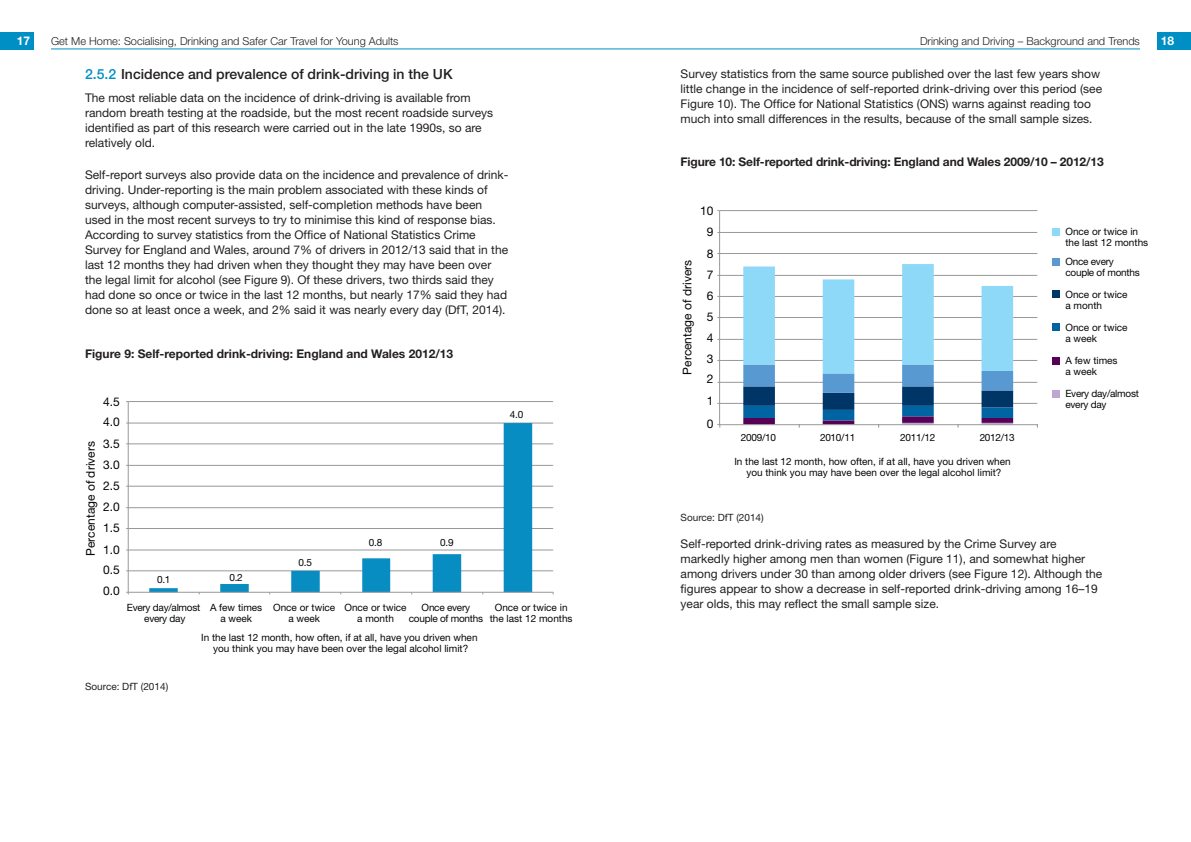
<style>
.page{position:relative;width:1191px;height:842px;background:#fff}
.page>*{position:absolute;margin:0;border:0;box-sizing:border-box;transform-origin:0 0}
.t1{font:500 14px "Helvetica Neue";color:#231f20}
.t2{font:12px/15px "Helvetica Neue";color:#231f20}
.t3{font:700 12px "Helvetica Neue";letter-spacing:-.01em;color:#231f20}
.t4{font:12px/22.6px "Helvetica Neue";color:#030505}
.t5{font:700 12px "Helvetica Neue";color:#fff}
.t6{font:300 11px "Helvetica Neue";color:#231f20}
.t7{font:10px/11px "Helvetica Neue";color:#030505;text-align:center}
.t8{font:10px/11px "Helvetica Neue";letter-spacing:-.025em;color:#030505;text-align:center}
.t9{font:10px "Helvetica Neue";color:#231f20}
.s1{color:#008fc5}
</style>
<div class="page">
<div style="left:0;top:32px;width:34px;height:17px;background:#008fc5"></div>
<div style="left:1157px;top:32px;width:34px;height:17px;background:#008fc5"></div>
<hr style="left:51px;top:49px;width:1089px;height:1px;background:#008fc5">
<hr style="left:128px;top:570px;width:425px;height:1px;background:#989898">
<hr style="left:128px;top:550px;width:425px;height:1px;background:#989898">
<hr style="left:128px;top:528px;width:425px;height:1px;background:#989898">
<hr style="left:128px;top:507px;width:425px;height:1px;background:#989898">
<hr style="left:128px;top:486px;width:425px;height:1px;background:#989898">
<hr style="left:128px;top:465px;width:425px;height:1px;background:#989898">
<hr style="left:128px;top:443px;width:425px;height:1px;background:#989898">
<hr style="left:128px;top:423px;width:425px;height:1px;background:#989898">
<hr style="left:128px;top:401px;width:425px;height:1px;background:#989898">
<svg style="left:149px;top:423px;width:383px;height:169px"></svg>
<hr style="left:128px;top:402px;width:1px;height:190px;background:#989898">
<hr style="left:128px;top:592px;width:425px;height:1px;background:#989898">
<hr style="left:720px;top:403px;width:317px;height:1px;background:#989898">
<hr style="left:720px;top:382px;width:317px;height:1px;background:#989898">
<hr style="left:720px;top:360px;width:317px;height:1px;background:#989898">
<hr style="left:720px;top:339px;width:317px;height:1px;background:#989898">
<hr style="left:720px;top:317px;width:317px;height:1px;background:#989898">
<hr style="left:720px;top:296px;width:317px;height:1px;background:#989898">
<hr style="left:720px;top:275px;width:317px;height:1px;background:#989898">
<hr style="left:720px;top:253px;width:317px;height:1px;background:#989898">
<hr style="left:720px;top:232px;width:317px;height:1px;background:#989898">
<hr style="left:720px;top:210px;width:317px;height:1px;background:#989898">
<hr style="left:719px;top:211px;width:1px;height:214px;background:#989898">
<hr style="left:719px;top:424px;width:318px;height:1px;background:#989898">
<svg style="left:743px;top:264px;width:270px;height:164px"></svg>
<div style="left:1052px;top:228px;width:7px;height:7px;background:#8ed8f8"></div>
<div style="left:1052px;top:258px;width:7px;height:7px;background:#5999d2"></div>
<div style="left:1052px;top:291px;width:7px;height:7px;background:#003568"></div>
<div style="left:1052px;top:324px;width:7px;height:7px;background:#0063a2"></div>
<div style="left:1052px;top:357px;width:7px;height:7px;background:#570055"></div>
<div style="left:1052px;top:390px;width:7px;height:7px;background:#bda6d0"></div>
<p class="t5" style="left:17px;top:33px;width:15px">17</p>
<p class="t5" style="left:1161px;top:33px;width:15px">18</p>
<p class="t6" style="left:51px;top:34px;width:349px">Get Me Home: Socialising, Drinking and Safer Car Travel for Young Adults</p>
<p class="t6" style="left:920px;top:34px;width:221px">Drinking and Driving – Background and Trends</p>
<p class="t1" style="left:85px;top:66px;width:369px"><span class="s1">2.5.2</span> Incidence and prevalence of drink-driving in the UK</p>
<p class="t2" style="left:85px;top:90px;width:409px">The most reliable data on the incidence of drink-driving is available from random breath testing at the roadside, but the most recent roadside surveys identified as part of this research were carried out in the late 1990s, so are relatively old.</p>
<p class="t2" style="left:85px;top:167px;width:425px">Self-report surveys also provide data on the incidence and prevalence of drink&shy;driving. Under-reporting is the main problem associated with these kinds of surveys, although computer-assisted, self-completion methods have been used in the most recent surveys to try to minimise this kind of response bias.<br>According to survey statistics from the Office of National Statistics Crime Survey for England and Wales, around 7% of drivers in 2012/13 said that in the last 12 months they had driven when they thought they may have been over the legal limit for alcohol (see Figure 9). Of these drivers, two thirds said they had done so once or twice in the last 12 months, but nearly 17% said they had done so at least once a week, and 2% said it was nearly every day (DfT, 2014).</p>
<p class="t3" style="left:85px;top:346px;width:370px">Figure 9: Self-reported drink-driving: England and Wales 2012/13</p>
<p class="t2" style="left:680px;top:66px;width:423px">Survey statistics from the same source published over the last few years show little change in the incidence of self-reported drink-driving over this period (see Figure 10). The Office for National Statistics (ONS) warns against reading too much into small differences in the results, because of the small sample sizes.</p>
<p class="t3" style="left:680px;top:154px;width:424px">Figure 10: Self-reported drink-driving: England and Wales 2009/10 – 2012/13</p>
<p class="t4" style="left:700px;top:199px;width:15px">10</p>
<p class="t4" style="left:707px;top:220px;width:8px">9</p>
<p class="t7" style="left:1065px;top:226px;width:84px;text-align:left">Once or twice in the last 12 months</p>
<p class="t4" style="left:707px;top:242px;width:8px">8</p>
<p class="t8" style="left:1065px;top:256px;width:76px;text-align:left">Once every couple of months</p>
<p class="t4" style="left:676px;top:375px;width:116px;rotate:-90deg">Percentage of drivers</p>
<p class="t4" style="left:707px;top:263px;width:8px">7</p>
<p class="t7" style="left:1065px;top:289px;width:64px;text-align:left">Once or twice a month</p>
<p class="t4" style="left:707px;top:284px;width:8px">6</p>
<p class="t4" style="left:707px;top:305px;width:8px">5</p>
<p class="t7" style="left:1065px;top:321px;width:64px;text-align:left">Once or twice a week</p>
<p class="t4" style="left:707px;top:326px;width:8px">4</p>
<p class="t4" style="left:707px;top:348px;width:8px">3</p>
<p class="t7" style="left:1065px;top:355px;width:54px;text-align:left">A few times a week</p>
<p class="t4" style="left:707px;top:368px;width:8px">2</p>
<p class="t4" style="left:103px;top:390px;width:18px">4.5</p>
<p class="t4" style="left:103px;top:411px;width:18px">4.0</p>
<p class="t4" style="left:103px;top:432px;width:18px">3.5</p>
<p class="t4" style="left:79px;top:556px;width:116px;rotate:-90deg">Percentage of drivers</p>
<p class="t4" style="left:103px;top:453px;width:18px">3.0</p>
<p class="t4" style="left:103px;top:474px;width:18px">2.5</p>
<p class="t4" style="left:103px;top:496px;width:18px">2.0</p>
<p class="t4" style="left:103px;top:516px;width:18px">1.5</p>
<p class="t4" style="left:103px;top:538px;width:18px">1.0</p>
<p class="t4" style="left:103px;top:558px;width:18px">0.5</p>
<p class="t4" style="left:103px;top:580px;width:18px">0.0</p>
<p class="t7" style="left:157px;top:574px;width:15px">0.1</p>
<p class="t7" style="left:229px;top:572px;width:15px">0.2</p>
<p class="t7" style="left:298px;top:557px;width:15px">0.5</p>
<p class="t7" style="left:369px;top:537px;width:15px">0.8</p>
<p class="t7" style="left:440px;top:537px;width:15px">0.9</p>
<p class="t7" style="left:510px;top:409px;width:15px">4.0</p>
<p class="t8" style="left:127px;top:602px;width:75px">Every day/almost every day</p>
<p class="t7" style="left:210px;top:602px;width:54px">A few times a week</p>
<p class="t7" style="left:273px;top:602px;width:64px">Once or twice a week</p>
<p class="t7" style="left:344px;top:602px;width:64px">Once or twice a month</p>
<p class="t8" style="left:409px;top:602px;width:76px">Once every couple of months</p>
<p class="t7" style="left:490px;top:602px;width:84px">Once or twice in the last 12 months</p>
<p class="t7" style="left:201px;top:632px;width:278px">In the last 12 month, how often, if at all, have you driven when you think you may have been over the legal alcohol limit?</p>
<p class="t9" style="left:85px;top:681px;width:85px">Source: DfT (2014)</p>
<p class="t4" style="left:707px;top:389px;width:8px">1<br>0</p>
<p class="t7" style="left:741px;top:432px;width:37px">2009/10</p>
<p class="t7" style="left:820px;top:432px;width:37px">2010/11</p>
<p class="t7" style="left:900px;top:432px;width:37px">2011/12</p>
<p class="t7" style="left:979px;top:432px;width:37px">2012/13</p>
<p class="t7" style="left:734px;top:455px;width:278px">In the last 12 month, how often, if at all, have you driven when you think you may have been over the legal alcohol limit?</p>
<p class="t8" style="left:1065px;top:388px;width:75px;text-align:left">Every day/almost every day</p>
<p class="t9" style="left:680px;top:512px;width:85px">Source: DfT (2014)</p>
<p class="t2" style="left:680px;top:536px;width:423px">Self-reported drink-driving rates as measured by the Crime Survey are markedly higher among men than women (Figure 11), and somewhat higher among drivers under 30 than among older drivers (see Figure 12). Although the figures appear to show a decrease in self-reported drink-driving among 16–19 year olds, this may reflect the small sample size.</p>
</div>
